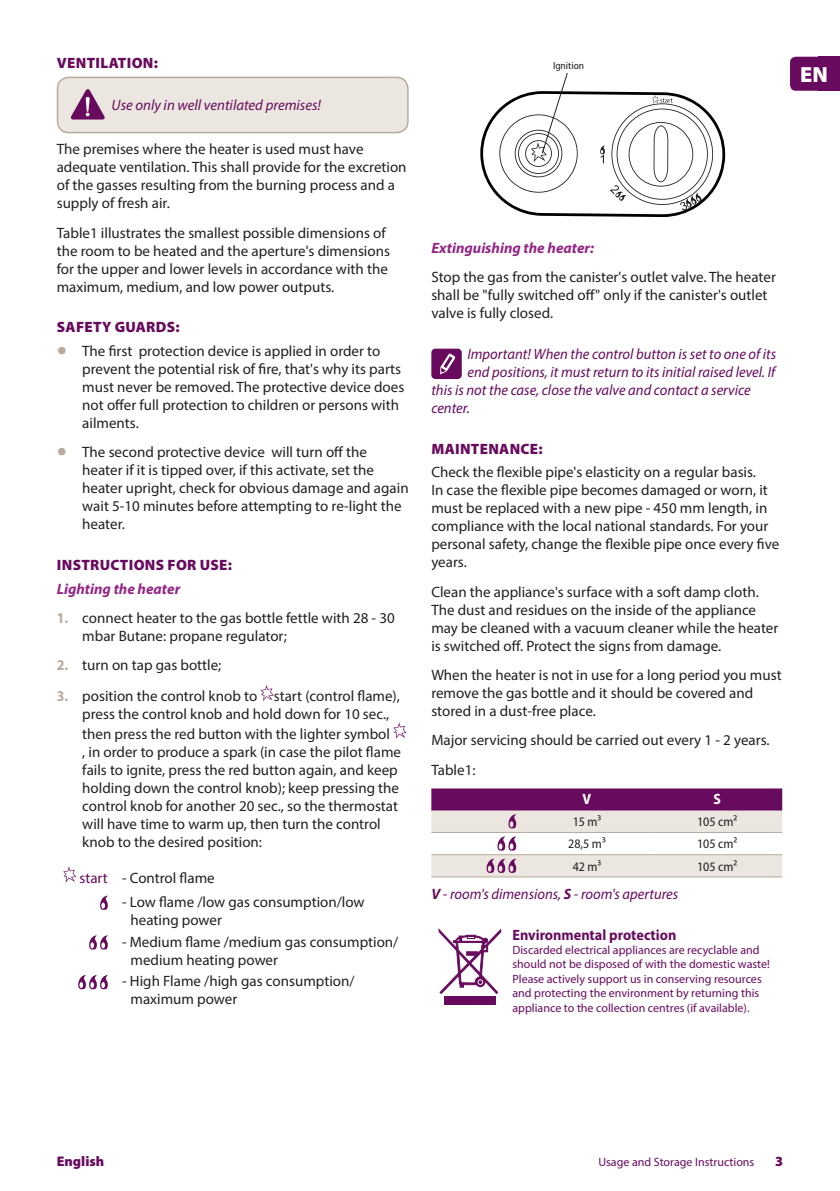
<style>
.page{position:relative;width:840px;height:1191px;background:#fff}
.page>*{position:absolute;margin:0;border:0;box-sizing:border-box;transform-origin:0 0}
.t1{font:900 22px "Myriad Pro";color:#fff}
.Body_Text{font:15px/18px "Myriad Pro";color:#231f20}
.Header_Text{font:italic 15px "Myriad Pro";color:#680b5e}
.Header_Text-2{font:900 15px "Myriad Pro";letter-spacing:.02em;color:#680b5e}
.Body_Text-2{font:italic 700 15px "Myriad Pro";color:#922684}
.Body_Text-3{font:italic 15px "Myriad Pro";color:#680b5e}
.Body_Text-4{font:700 15px "Myriad Pro";color:#680b5e;scale:.95 1}
.Body_Text-5{font:15px "Myriad Pro";color:#680b5e}
.Table_info{font:700 semi-condensed 15px "Myriad Pro";color:#fff}
.Body_Text-6{font:900 14px "Myriad Pro";color:#680b5e}
.Table_info-2{font:semi-condensed 13px "Myriad Pro";color:#231f20}
.Body_Text-7{font:12px/14.4px "Myriad Pro";color:#680b5e}
.t2{font:semi-condensed 10.4px "Myriad Pro";color:#231f20}
.s1{font-size:36px;color:#b8ab9e}
.s2{font-weight:700;font-stretch:semi-condensed;color:#b8ab9e}
.s3{font-weight:700}
</style>
<div class="page">
<div style="left:818px;top:57px;width:21px;height:34px;background:#680b5e"></div>
<div style="left:789px;top:57px;width:50px;height:34px;background:#680b5e;border-radius:6px"></div>
<div style="left:57px;top:77px;width:350px;height:56px;background:#ebe6df;border-radius:11px"></div>
<svg style="left:71px;top:89px;width:34px;height:30px"></svg>
<div style="left:57px;top:77px;width:351px;height:56px;border:2px solid #b8ab9e;border-radius:11px"></div>
<svg style="left:260px;top:685px;width:13px;height:16px"></svg>
<svg style="left:393px;top:722px;width:13px;height:17px"></svg>
<svg style="left:63px;top:866px;width:13px;height:16px"></svg>
<svg style="left:100px;top:895px;width:8px;height:15px"></svg>
<svg style="left:89px;top:935px;width:19px;height:15px"></svg>
<svg style="left:78px;top:975px;width:30px;height:15px"></svg>
<svg style="left:480px;top:73px;width:244px;height:144px"></svg>
<div style="left:431px;top:349px;width:30px;height:30px;background:#680b5e;border-radius:4px"></div>
<svg style="left:440px;top:353px;width:15px;height:21px"></svg>
<svg style="left:431px;top:788px;width:350px;height:89px"></svg>
<div style="left:444px;top:996px;width:51px;height:9px;background:#680b5e"></div>
<svg style="left:438px;top:928px;width:63px;height:66px"></svg>
<p class="Header_Text-2" style="left:57px;top:54px;width:102px">VENTILATION:</p>
<p class="Header_Text" style="left:111px;top:95px;width:211px">Use only in well ventilated premises!</p>
<p class="Body_Text" style="left:57px;top:140px;width:351px">The premises where the heater is used must have adequate ventilation. This shall provide for the excretion of the gasses resulting from the burning process and a supply of fresh air.</p>
<p class="Body_Text" style="left:57px;top:223px;width:334px">Table1 illustrates the smallest possible dimensions of the room to be heated and the aperture's dimensions for the upper and lower levels in accordance with the maximum, medium, and low power outputs.</p>
<p class="Header_Text-2" style="left:57px;top:319px;width:124px">SAFETY GUARDS:</p>
<p class="Body_Text" style="left:82px;top:342px;width:323px;text-indent:-26px"><span class="s1">•</span> The first protection device is applied in order to prevent the potential risk of fire, that's why its parts must never be removed. The protective device does not offer full protection to children or persons with ailments.</p>
<p class="Body_Text" style="left:82px;top:443px;width:328px;text-indent:-26px"><span class="s1">•</span> The second protective device will turn off the heater if it is tipped over, if this activate, set the heater upright, check for obvious damage and again wait 5-10 minutes before attempting to re-light the heater.</p>
<p class="Header_Text-2" style="left:57px;top:556px;width:176px">INSTRUCTIONS FOR USE:</p>
<p class="Body_Text-2" style="left:57px;top:579px;width:125px">Lighting the heater</p>
<p class="Body_Text" style="left:82px;top:609px;width:314px;text-indent:-26px"><span class="s2">1.</span> connect heater to the gas bottle fettle with 28 - 30 mbar Butane: propane regulator;</p>
<p class="Body_Text" style="left:57px;top:656px;width:166px"><span class="s2">2.</span> turn on tap gas bottle;</p>
<p class="Body_Text" style="left:82px;top:687px;width:319px;text-indent:-26px"><span class="s2">3.</span> position the control knob to start (control flame), press the control knob and hold down for 10 sec.,</p>
<p class="Body_Text" style="left:82px;top:724px;width:320px">then press the red button with the lighter symbol<br>, in order to produce a spark (in case the pilot flame fails to ignite, press the red button again, and keep holding down the control knob); keep pressing the control knob for another 20 sec., so the thermostat will have time to warm up, then turn the control knob to the desired position:</p>
<p class="Body_Text-5" style="left:79px;top:868px;width:30px">start</p>
<p class="Body_Text" style="left:122px;top:869px;width:94px">- Control flame</p>
<p class="Body_Text" style="left:130px;top:892px;width:235px;text-indent:-9px">- Low flame /low gas consumption/low heating power</p>
<p class="Body_Text" style="left:130px;top:932px;width:269px;text-indent:-9px">- Medium flame /medium gas consumption/ medium heating power</p>
<p class="Body_Text" style="left:130px;top:972px;width:225px;text-indent:-9px">- High Flame /high gas consumption/ maximum power</p>
<p class="t2" style="left:552px;top:60px;width:33px">Ignition</p>
<h1 class="t1" style="left:799px;top:62px;width:29px">EN</h1>
<p class="Body_Text-2" style="left:431px;top:238px;width:164px">Extinguishing the heater:</p>
<p class="Body_Text" style="left:431px;top:268px;width:346px">Stop the gas from the canister's outlet valve. The heater shall be "fully switched off" only if the canister's outlet valve is fully closed.</p>
<p class="Header_Text" style="left:467px;top:345px;width:310px">Important! When the control button is set to one of its</p>
<p class="Header_Text" style="left:467px;top:363px;width:309px">end positions, it must return to its initial raised level. If</p>
<p class="Header_Text" style="left:431px;top:381px;width:321px">this is not the case, close the valve and contact a service</p>
<p class="Header_Text" style="left:431px;top:399px;width:40px">center.</p>
<p class="Header_Text-2" style="left:431px;top:440px;width:113px">MAINTENANCE:</p>
<p class="Body_Text" style="left:431px;top:463px;width:349px">Check the flexible pipe's elasticity on a regular basis.<br>In case the flexible pipe becomes damaged or worn, it must be replaced with a new pipe - 450 mm length, in compliance with the local national standards. For your personal safety, change the flexible pipe once every five years.</p>
<p class="Body_Text" style="left:431px;top:582px;width:348px">Clean the appliance's surface with a soft damp cloth.<br>The dust and residues on the inside of the appliance may be cleaned with a vacuum cleaner while the heater is switched off. Protect the signs from damage.</p>
<p class="Body_Text" style="left:431px;top:666px;width:351px">When the heater is not in use for a long period you must remove the gas bottle and it should be covered and stored in a dust-free place.</p>
<p class="Body_Text" style="left:431px;top:731px;width:339px">Major servicing should be carried out every 1 - 2 years.</p>
<p class="Body_Text" style="left:431px;top:760px;width:46px">Table1:</p>
<p class="Table_info" style="left:582px;top:790px;width:10px">V</p>
<p class="Table_info" style="left:713px;top:790px;width:9px">S</p>
<p class="Table_info-2" style="left:572px;top:815px;width:30px">15 m³</p>
<p class="Table_info-2" style="left:696px;top:815px;width:42px">105 cm²</p>
<p class="Table_info-2" style="left:568px;top:837px;width:39px">28,5 m³</p>
<p class="Table_info-2" style="left:696px;top:837px;width:42px">105 cm²</p>
<p class="Table_info-2" style="left:572px;top:859px;width:30px">42 m³</p>
<p class="Table_info-2" style="left:696px;top:859px;width:42px">105 cm²</p>
<p class="Body_Text-3" style="left:431px;top:884px;width:248px"><span class="s3">V</span> - room's dimensions, <span class="s3">S</span> - room's apertures</p>
<p class="Body_Text-4" style="left:512px;top:924px;width:174px">Environmental protection</p>
<p class="Body_Text-7" style="left:512px;top:942px;width:259px">Discarded electrical appliances are recyclable and should not be disposed of with the domestic waste!<br>Please actively support us in conserving resources and protecting the environment by returning this appliance to the collection centres (if available).</p>
<p class="Body_Text-6" style="left:57px;top:1153px;width:49px">English</p>
<p class="Body_Text-7" style="left:598px;top:1154px;width:157px">Usage and Storage Instructions</p>
<p class="Body_Text-6" style="left:774px;top:1153px;width:10px">3</p>
</div>
